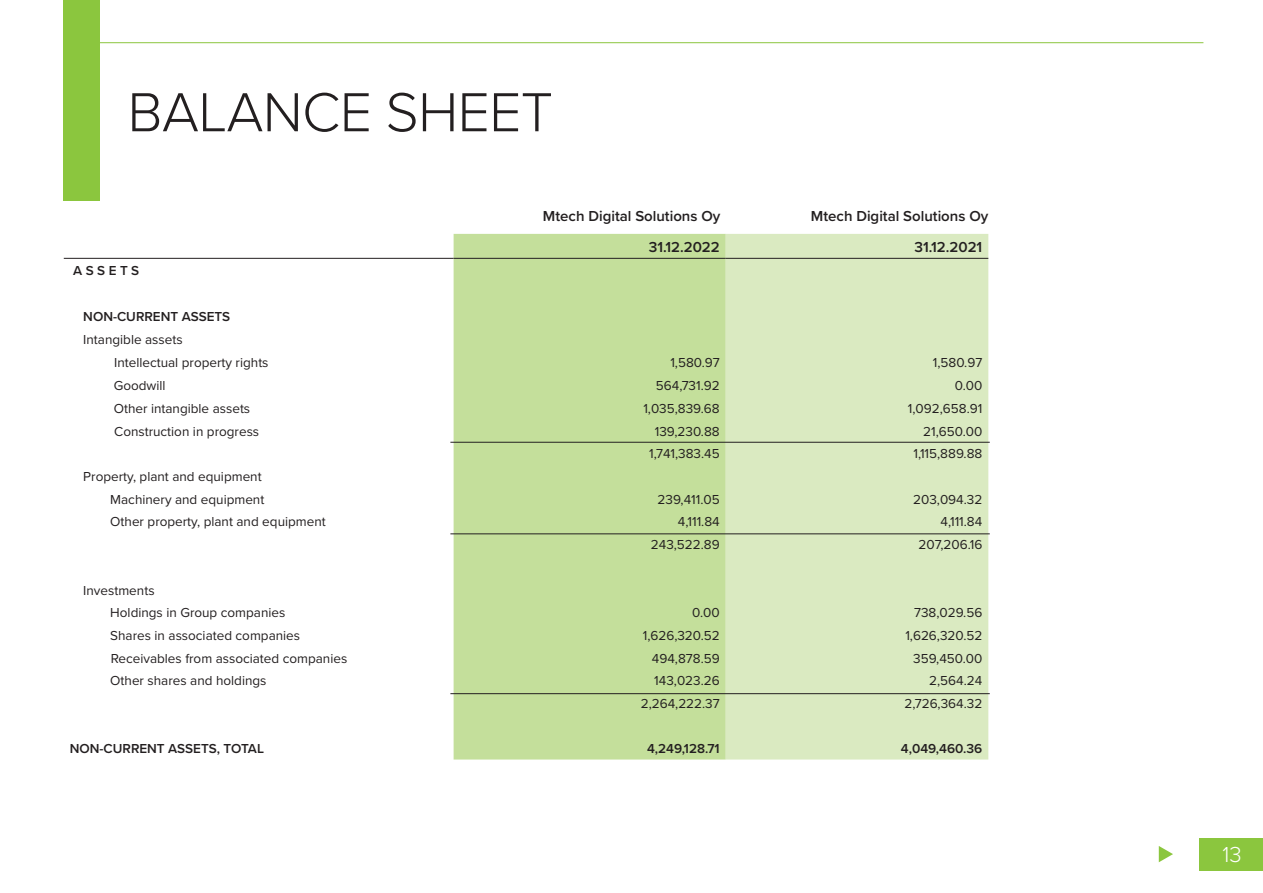
<style>
.page{position:relative;width:1263px;height:893px;background:#fff}
.page>*{position:absolute;margin:0;border:0;box-sizing:border-box;transform-origin:0 0}
.t1{font:300 57px "Proxima Nova";color:#231f20}
.t2{font:300 22.5px "Proxima Nova";color:#fff}
.t3{font:600 15px "Proxima Nova";color:#231f20}
.t4{font:13.5px/22.6px "Proxima Nova";color:#231f20}
.t5{font:600 13.5px "Proxima Nova";color:#231f20}
</style>
<div class="page">
<div style="left:1199px;top:838px;width:64px;height:32px;background:#8bc63e"></div>
<div style="left:454px;top:234px;width:272px;height:525px;background:#c4df9b"></div>
<div style="left:726px;top:234px;width:262px;height:525px;background:#daeac1"></div>
<hr style="left:454px;top:258px;width:272px;height:1px;background:#231f20">
<hr style="left:726px;top:258px;width:262px;height:1px;background:#231f20">
<hr style="left:64px;top:258px;width:390px;height:1px;background:#231f20">
<hr style="left:78px;top:42px;width:1125px;height:1px;background:#8bc63e">
<hr style="left:450px;top:442px;width:540px;height:1px;background:#231f20">
<hr style="left:450px;top:534px;width:540px;height:1px;background:#231f20">
<hr style="left:450px;top:693px;width:540px;height:1px;background:#231f20">
<svg style="left:1159px;top:846px;width:14px;height:16px"></svg>
<div style="left:64px;top:0;width:36px;height:201px;background:#8bc63e"></div>
<h1 class="t1" style="left:128px;top:70px;width:70px">BALANCE</h1>
<h1 class="t1" style="left:386px;top:70px;width:34px">SHEET</h1>
<p class="t3" style="left:543px;top:205px;width:179px">Mtech Digital Solutions Oy</p>
<p class="t3" style="left:811px;top:205px;width:179px">Mtech Digital Solutions Oy</p>
<p class="t5" style="left:73px;top:260px;width:68px">A S S E T S</p>
<p class="t5" style="left:83px;top:307px;width:148px">NON-CURRENT ASSETS</p>
<p class="t4" style="left:114px;top:328px;width:156px;text-indent:-31px">Intangible assets<br>Intellectual property rights</p>
<p class="t3" style="left:649px;top:236px;width:72px">31.12.2022</p>
<p class="t3" style="left:915px;top:236px;width:69px">31.12.2021</p>
<p class="t4" style="left:670px;top:350px;width:51px">1,580.97</p>
<p class="t4" style="left:933px;top:350px;width:51px">1,580.97</p>
<p class="t4" style="left:114px;top:373px;width:53px">Goodwill</p>
<p class="t4" style="left:656px;top:373px;width:65px">564,731.92</p>
<p class="t4" style="left:955px;top:373px;width:29px">0.00</p>
<p class="t4" style="left:114px;top:396px;width:138px">Other intangible assets</p>
<p class="t4" style="left:643px;top:396px;width:78px">1,035,839.68</p>
<p class="t4" style="left:908px;top:396px;width:76px">1,092,658.91</p>
<p class="t4" style="left:114px;top:419px;width:147px">Construction in progress</p>
<p class="t4" style="left:655px;top:419px;width:66px">139,230.88</p>
<p class="t4" style="left:923px;top:419px;width:61px">21,650.00</p>
<p class="t4" style="left:649px;top:442px;width:72px">1,741,383.45</p>
<p class="t4" style="left:913px;top:442px;width:70px">1,115,889.88</p>
<p class="t4" style="left:83px;top:465px;width:183px;text-align:right">Property, plant and equipment<br>Machinery and equipment</p>
<p class="t4" style="left:658px;top:487px;width:64px">239,411.05</p>
<p class="t4" style="left:913px;top:487px;width:71px">203,094.32</p>
<p class="t4" style="left:110px;top:510px;width:217px">Other property, plant and equipment</p>
<p class="t4" style="left:678px;top:510px;width:43px">4,111.84</p>
<p class="t4" style="left:940px;top:510px;width:43px">4,111.84</p>
<p class="t4" style="left:651px;top:533px;width:70px">243,522.89</p>
<p class="t4" style="left:918px;top:533px;width:65px">207,206.16</p>
<p class="t4" style="left:110px;top:578px;width:177px;text-indent:-27px">Investments<br>Holdings in Group companies</p>
<p class="t4" style="left:692px;top:601px;width:29px">0.00</p>
<p class="t4" style="left:914px;top:601px;width:70px">738,029.56</p>
<p class="t4" style="left:110px;top:624px;width:191px">Shares in associated companies</p>
<p class="t4" style="left:643px;top:624px;width:78px">1,626,320.52</p>
<p class="t4" style="left:905px;top:624px;width:78px">1,626,320.52</p>
<p class="t4" style="left:111px;top:646px;width:238px">Receivables from associated companies</p>
<p class="t4" style="left:652px;top:646px;width:69px">494,878.59</p>
<p class="t4" style="left:913px;top:646px;width:71px">359,450.00</p>
<p class="t4" style="left:110px;top:669px;width:158px">Other shares and holdings</p>
<p class="t4" style="left:654px;top:669px;width:67px">143,023.26</p>
<p class="t4" style="left:929px;top:669px;width:55px">2,564.24</p>
<p class="t4" style="left:641px;top:692px;width:80px">2,264,222.37</p>
<p class="t4" style="left:905px;top:692px;width:79px">2,726,364.32</p>
<p class="t5" style="left:70px;top:739px;width:196px">NON-CURRENT ASSETS, TOTAL</p>
<p class="t5" style="left:647px;top:739px;width:74px">4,249,128.71</p>
<p class="t5" style="left:901px;top:739px;width:83px">4,049,460.36</p>
<h2 class="t2" style="left:1222px;top:838px;width:21px">13</h2>
</div>
